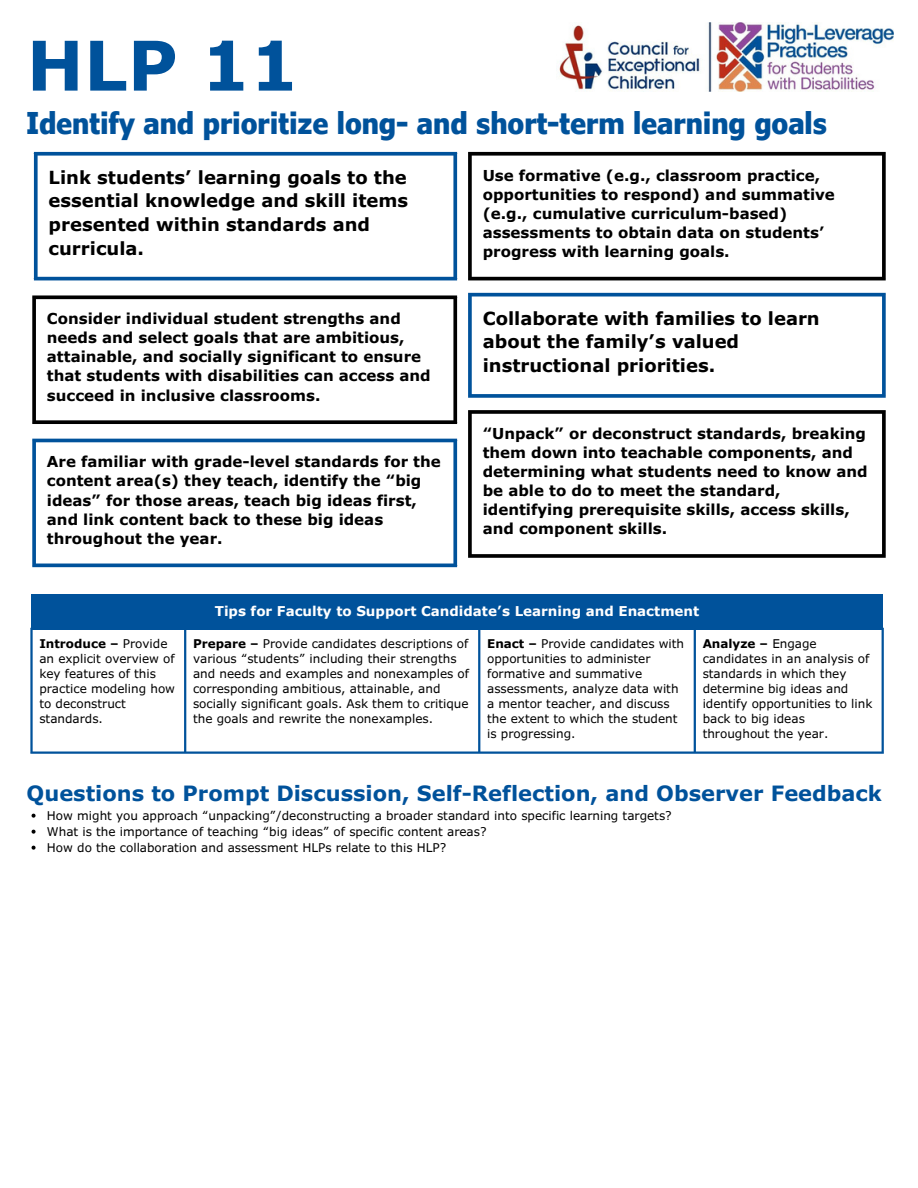
<style>
.page{position:relative;width:918px;height:1188px;background:#fff}
.page>*{position:absolute;margin:0;border:0;box-sizing:border-box;transform-origin:0 0}
.t1{font:700 68.55px "Verdana Pro";color:#00529b}
.t2{font:700 condensed 30px "Verdana Pro";color:#00529b}
.t3{font:700 21px "Verdana Pro";color:#00529b}
.t4{font:700 18px/23.7px "Verdana Pro";color:#000}
.t5{font:700 15px/19.2px "Verdana Pro";color:#000}
.t6{font:700 13.5px "Verdana Pro";color:#fff}
.t7{font:12px/15px "Verdana Pro";color:#000}
.s1{font-weight:700}
</style>
<div class="page">
<img style="left:559px;top:23px;width:335px;height:68px">
<div style="left:31px;top:594px;width:852px;height:35px;background:#00529b"></div>
<hr style="left:30px;top:630px;width:3px;height:122px;background:#00529b">
<hr style="left:184px;top:630px;width:2px;height:122px;background:#00529b">
<hr style="left:478px;top:630px;width:2px;height:122px;background:#00529b">
<hr style="left:694px;top:630px;width:2px;height:122px;background:#00529b">
<hr style="left:882px;top:630px;width:2px;height:122px;background:#00529b">
<hr style="left:30px;top:628px;width:854px;height:2px;background:#00529b">
<hr style="left:30px;top:752px;width:854px;height:2px;background:#00529b">
<svg style="left:32px;top:814px;width:4px;height:4px"></svg>
<svg style="left:32px;top:830px;width:4px;height:4px"></svg>
<svg style="left:32px;top:846px;width:4px;height:4px"></svg>
<svg style="left:34px;top:156px;width:4px;height:121px"></svg>
<svg style="left:453px;top:156px;width:4px;height:121px"></svg>
<svg style="left:34px;top:152px;width:423px;height:4px;fill:#00529b"></svg>
<hr style="left:34px;top:277px;width:423px;height:3px;background:#00529b">
<svg style="left:468px;top:156px;width:4px;height:121px"></svg>
<svg style="left:882px;top:156px;width:4px;height:121px"></svg>
<svg style="left:468px;top:152px;width:418px;height:4px;fill:#000"></svg>
<hr style="left:468px;top:277px;width:418px;height:3px;background:#000">
<svg style="left:32px;top:299px;width:4px;height:121px"></svg>
<svg style="left:453px;top:299px;width:4px;height:121px"></svg>
<svg style="left:32px;top:295px;width:425px;height:4px;fill:#000"></svg>
<svg style="left:32px;top:420px;width:425px;height:4px;fill:#000"></svg>
<svg style="left:468px;top:297px;width:4px;height:97px"></svg>
<svg style="left:882px;top:297px;width:4px;height:97px"></svg>
<svg style="left:468px;top:293px;width:418px;height:4px;fill:#00529b"></svg>
<svg style="left:468px;top:394px;width:418px;height:4px;fill:#00529b"></svg>
<svg style="left:32px;top:442px;width:4px;height:122px"></svg>
<svg style="left:453px;top:442px;width:4px;height:122px"></svg>
<hr style="left:32px;top:439px;width:425px;height:3px;background:#00529b">
<hr style="left:32px;top:564px;width:425px;height:3px;background:#00529b">
<svg style="left:468px;top:414px;width:4px;height:140px"></svg>
<svg style="left:882px;top:414px;width:4px;height:140px"></svg>
<svg style="left:468px;top:410px;width:418px;height:4px;fill:#000"></svg>
<svg style="left:468px;top:554px;width:418px;height:4px;fill:#000"></svg>
<p class="t1" style="left:27px;top:22px;width:273px">HLP 11</p>
<p class="t2" style="left:27px;top:104px;width:802px">Identify and prioritize long- and short-term learning goals</p>
<p class="t4" style="left:49px;top:165px;width:361px">Link students’ learning goals to the essential knowledge and skill items presented within standards and curricula.</p>
<p class="t5" style="left:483px;top:165px;width:354px">Use formative (e.g., classroom practice, opportunities to respond) and summative (e.g., cumulative curriculum-based) assessments to obtain data on students’ progress with learning goals.</p>
<p class="t5" style="left:47px;top:309px;width:385px">Consider individual student strengths and needs and select goals that are ambitious, attainable, and socially significant to ensure that students with disabilities can access and succeed in inclusive classrooms.</p>
<p class="t4" style="left:483px;top:306px;width:339px">Collaborate with families to learn about the family’s valued instructional priorities.</p>
<p class="t5" style="left:47px;top:452px;width:395px">Are familiar with grade-level standards for the content area(s) they teach, identify the “big ideas” for those areas, teach big ideas first, and link content back to these big ideas throughout the year.</p>
<p class="t5" style="left:483px;top:423px;width:386px">“Unpack” or deconstruct standards, breaking them down into teachable components, and determining what students need to know and be able to do to meet the standard, identifying prerequisite skills, access skills, and component skills.</p>
<p class="t6" style="left:215px;top:602px;width:486px">Tips for Faculty to Support Candidate’s Learning and Enactment</p>
<p class="t7" style="left:39px;top:636px;width:137px"><span class="s1">Introduce –</span> Provide an explicit overview of key features of this practice modeling how to deconstruct standards.</p>
<p class="t7" style="left:193px;top:636px;width:278px"><span class="s1">Prepare –</span> Provide candidates descriptions of various “students” including their strengths and needs and examples and nonexamples of corresponding ambitious, attainable, and socially significant goals. Ask them to critique the goals and rewrite the nonexamples.</p>
<p class="t7" style="left:487px;top:636px;width:199px"><span class="s1">Enact –</span> Provide candidates with opportunities to administer formative and summative assessments, analyze data with a mentor teacher, and discuss the extent to which the student is progressing.</p>
<p class="t7" style="left:703px;top:636px;width:171px"><span class="s1">Analyze –</span> Engage candidates in an analysis of standards in which they determine big ideas and identify opportunities to link back to big ideas throughout the year.</p>
<p class="t3" style="left:27px;top:780px;width:857px">Questions to Prompt Discussion, Self-Reflection, and Observer Feedback</p>
<p class="t7" style="left:47px;top:807px;width:626px">How might you approach “unpacking”/deconstructing a broader standard into specific learning targets?</p>
<p class="t7" style="left:47px;top:823px;width:441px">What is the importance of teaching “big ideas” of specific content areas?</p>
<p class="t7" style="left:47px;top:839px;width:401px">How do the collaboration and assessment HLPs relate to this HLP?</p>
</div>
